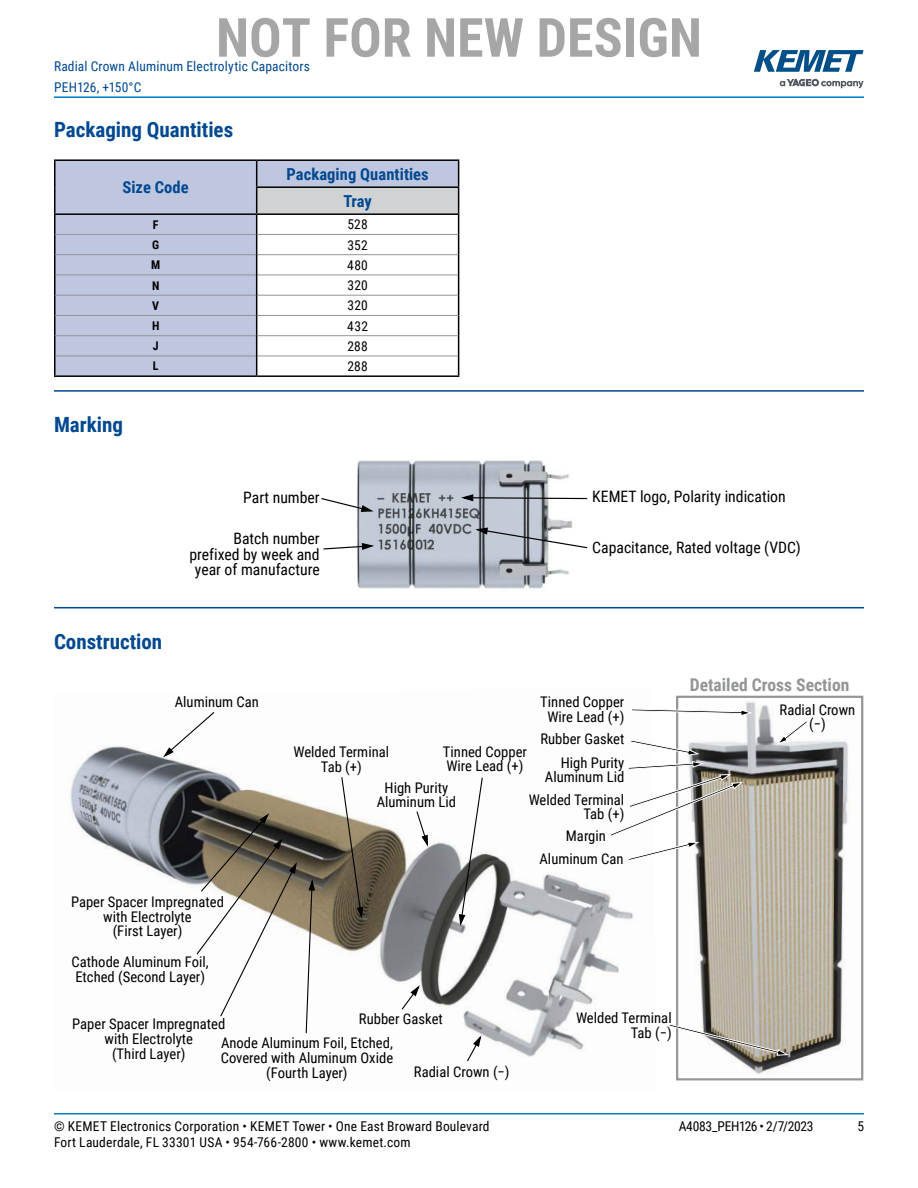
<style>
.page{position:relative;width:918px;height:1188px;background:#fff}
.page>*{position:absolute;margin:0;border:0;box-sizing:border-box;transform-origin:0 0}
.t1{font:700 54px "Roboto Condensed";color:rgb(0 0 0/.35)}
.t2{font:700 21px "Roboto Condensed";color:#004990}
.t3{font:700 17.55px "Roboto Condensed";color:#939597}
.t4{font:700 16.5px/27px "Roboto Condensed";letter-spacing:.005em;color:#004990;text-align:center}
.t5{font:15.75px/15.8px "Roboto Condensed";color:#000;text-align:right}
.t6{font:14.7px/14.7px "Roboto Condensed";color:#000;text-align:center}
.t7{font:13.5px "Roboto Condensed";letter-spacing:.015em;color:#000}
.t8{font:13.5px/21px "Roboto Condensed";letter-spacing:.01em;color:#004990}
.t9{font:13.5px "Roboto Condensed";letter-spacing:-.02em;color:#000}
.t10{font:700 12px "Roboto Condensed";color:#000}
</style>
<div class="page">
<hr style="left:54px;top:1113px;width:810px;height:2px;background:#007cc2">
<hr style="left:54px;top:96px;width:810px;height:2px;background:#007cc2">
<svg style="left:780px;top:79px;width:84px;height:9px"></svg>
<svg style="left:754px;top:50px;width:110px;height:22px"></svg>
<hr style="left:54px;top:390px;width:810px;height:2px;background:#004990">
<hr style="left:54px;top:607px;width:810px;height:1px;background:#004990">
<hr style="left:54px;top:375px;width:203px;height:2px;background:#000">
<hr style="left:257px;top:375px;width:202px;height:2px;background:#000">
<hr style="left:54px;top:159px;width:203px;height:2px;background:#000">
<hr style="left:257px;top:159px;width:202px;height:2px;background:#000">
<svg style="left:54px;top:160px;width:405px;height:216px"></svg>
<img style="left:356px;top:460px;width:216px;height:129px">
<svg style="left:458px;top:493px;width:130px;height:9px"></svg>
<svg style="left:321px;top:497px;width:55px;height:16px"></svg>
<svg style="left:323px;top:542px;width:54px;height:9px"></svg>
<svg style="left:472px;top:527px;width:116px;height:22px"></svg>
<img style="left:70px;top:746px;width:563px;height:311px">
<img style="left:695px;top:702px;width:154px;height:372px">
<div style="left:676px;top:696px;width:187px;height:384px;border:2px solid #939597"></div>
<svg style="left:161px;top:712px;width:55px;height:47px"></svg>
<svg style="left:341px;top:776px;width:23px;height:145px"></svg>
<svg style="left:401px;top:983px;width:20px;height:28px"></svg>
<svg style="left:305px;top:876px;width:11px;height:158px"></svg>
<svg style="left:458px;top:777px;width:26px;height:152px"></svg>
<svg style="left:195px;top:811px;width:103px;height:207px"></svg>
<svg style="left:416px;top:810px;width:13px;height:39px"></svg>
<svg style="left:632px;top:708px;width:121px;height:9px"></svg>
<svg style="left:609px;top:739px;width:135px;height:122px"></svg>
<svg style="left:776px;top:720px;width:33px;height:25px"></svg>
<svg style="left:670px;top:1023px;width:120px;height:33px"></svg>
<svg style="left:466px;top:1033px;width:17px;height:29px"></svg>
<h1 class="t1" style="left:216px;top:6px;width:487px">NOT FOR NEW DESIGN</h1>
<p class="t8" style="left:54px;top:57px;width:258px">Radial Crown Aluminum Electrolytic Capacitors<br>PEH126, +150°C</p>
<h2 class="t2" style="left:54px;top:115px;width:181px">Packaging Quantities</h2>
<p class="t4" style="left:123px;top:173px;width:68px">Size Code</p>
<p class="t4" style="left:287px;top:160px;width:144px">Packaging Quantities<br>Tray</p>
<h2 class="t2" style="left:54px;top:410px;width:71px">Marking</h2>
<p class="t10" style="left:153px;top:220px;width:7px">F</p>
<p class="t7" style="left:347px;top:219px;width:22px">528</p>
<p class="t10" style="left:152px;top:240px;width:9px">G</p>
<p class="t7" style="left:348px;top:239px;width:22px">352</p>
<p class="t10" style="left:151px;top:257px;width:11px">M</p>
<p class="t7" style="left:347px;top:259px;width:22px">480</p>
<p class="t10" style="left:152px;top:277px;width:9px">N</p>
<p class="t7" style="left:347px;top:279px;width:22px">320</p>
<p class="t10" style="left:152px;top:301px;width:8px">V</p>
<p class="t7" style="left:347px;top:300px;width:22px">320</p>
<p class="t10" style="left:152px;top:321px;width:9px">H</p>
<p class="t7" style="left:347px;top:320px;width:22px">432</p>
<p class="t10" style="left:153px;top:341px;width:7px">J</p>
<p class="t7" style="left:347px;top:340px;width:22px">288</p>
<p class="t10" style="left:153px;top:358px;width:7px">L</p>
<p class="t7" style="left:347px;top:360px;width:22px">288</p>
<p class="t5" style="left:243px;top:491px;width:78px">Part number</p>
<p class="t5" style="left:592px;top:490px;width:195px">KEMET logo, Polarity indication</p>
<p class="t5" style="left:189px;top:532px;width:132px">Batch number prefixed by week and year of manufacture</p>
<p class="t5" style="left:592px;top:541px;width:210px">Capacitance, Rated voltage (VDC)</p>
<h2 class="t2" style="left:54px;top:627px;width:110px">Construction</h2>
<p class="t6" style="left:175px;top:696px;width:86px">Aluminum Can</p>
<p class="t6" style="left:71px;top:895px;width:155px">Paper Spacer Impregnated with Electrolyte<br>(First Layer)</p>
<p class="t6" style="left:72px;top:956px;width:139px;text-align:left">Cathode Aluminum Foil,<br>Etched (Second Layer)</p>
<p class="t6" style="left:540px;top:696px;width:86px">Tinned Copper<br>Wire Lead (+)</p>
<p class="t6" style="left:540px;top:728px;width:85px;line-height:23.4px;text-align:right">Rubber Gasket<br>High Purity</p>
<p class="t6" style="left:529px;top:767px;width:97px;line-height:22.2px;text-align:right">Aluminum Lid<br>Welded Terminal</p>
<p class="t6" style="left:583px;top:808px;width:42px">Tab (+)</p>
<p class="t6" style="left:443px;top:745px;width:86px;text-align:left">Tinned Copper<br>Wire Lead (+)</p>
<p class="t6" style="left:293px;top:746px;width:97px">Welded Terminal<br>Tab (+)</p>
<p class="t6" style="left:377px;top:781px;width:81px">High Purity<br>Aluminum Lid</p>
<p class="t6" style="left:566px;top:830px;width:42px">Margin</p>
<p class="t6" style="left:540px;top:852px;width:86px">Aluminum Can</p>
<p class="t6" style="left:359px;top:1012px;width:85px">Rubber Gasket</p>
<p class="t6" style="left:72px;top:1018px;width:155px">Paper Spacer Impregnated with Electrolyte<br>(Third Layer)</p>
<p class="t6" style="left:221px;top:1037px;width:174px">Anode Aluminum Foil, Etched,<br>Covered with Aluminum Oxide (Fourth Layer)</p>
<p class="t6" style="left:414px;top:1066px;width:97px">Radial Crown (−)</p>
<p class="t6" style="left:576px;top:1012px;width:97px;text-align:right">Welded Terminal<br>Tab (−)</p>
<p class="t3" style="left:690px;top:674px;width:161px">Detailed Cross Section</p>
<p class="t6" style="left:780px;top:703px;width:77px">Radial Crown (−)</p>
<p class="t7" style="left:54px;top:1120px;width:437px">© KEMET Electronics Corporation • KEMET Tower • One East Broward Boulevard</p>
<p class="t9" style="left:679px;top:1120px;width:136px">A4083_PEH126 • 2/7/2023</p>
<p class="t7" style="left:857px;top:1120px;width:8px">5</p>
<p class="t7" style="left:54px;top:1136px;width:358px">Fort Lauderdale, FL 33301 USA • 954-766-2800 • www.kemet.com</p>
</div>
